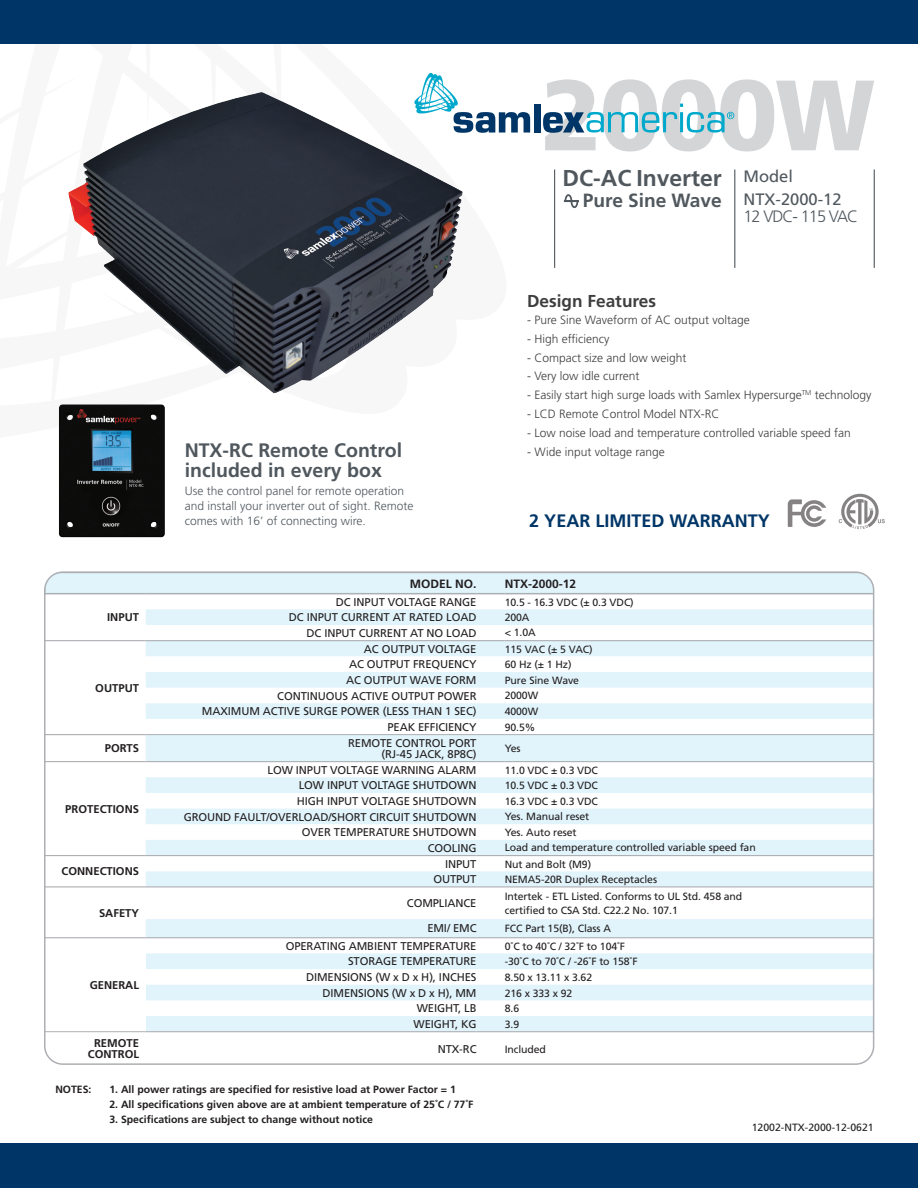
<style>
.page{position:relative;width:918px;height:1188px;background:#fff}
.page>*{position:absolute;margin:0;border:0;box-sizing:border-box;transform-origin:0 0}
.t1{font:900 99.75px "Frutiger LT Std";letter-spacing:-.025em;color:#d4d5d7}
.t2{font:700 22.95px "Frutiger LT Std";color:#50585e}
.t3{font:700 19.5px/19.5px "Frutiger LT Std";color:#50585e}
.t4{font:700 19.2px "Frutiger LT Std";color:#50585e}
.t5{font:700 18px "Frutiger LT Std";color:#003667}
.t6{font:700 17.25px "Frutiger LT Std";color:#3e3e3f}
.t7{font:16.5px/23.4px "Frutiger LT Std";color:#50585e}
.t8{font:300 16.5px "Frutiger LT Std";letter-spacing:-.06em;color:#50585e}
.t9{font:300 12px "Frutiger LT Std";color:#3e3e3f}
.t10{font:300 12px/15px "Frutiger LT Std";color:#50585e}
.t11{font:700 12px "Frutiger LT Std";color:#231f20}
.t12{font:11.25px/11.2px "Frutiger LT Std";letter-spacing:-.01em;color:#231f20;text-align:right}
.t13{font:700 11.25px/11.2px "Frutiger LT Std";color:#231f20;text-align:center}
.t14{font:10.5px/13.5px "Frutiger LT Std";letter-spacing:-.01em;color:#231f20}
.t15{font:700 10.5px "Frutiger LT Std";color:#231f20}
</style>
<div class="page">
<svg style="left:47px;top:574px;width:827px;height:189px"></svg>
<svg style="left:146px;top:609px;width:725px;height:422px;fill:#e1f4fc"></svg>
<svg style="left:47px;top:856px;width:430px;height:206px"></svg>
<svg style="left:146px;top:856px;width:725px;height:63px"></svg>
<hr style="left:45px;top:1031px;width:101px;height:1px;background:#aeafb3">
<hr style="left:45px;top:640px;width:101px;height:1px;background:#aeafb3">
<hr style="left:45px;top:734px;width:101px;height:1px;background:#aeafb3">
<hr style="left:45px;top:761px;width:101px;height:1px;background:#aeafb3">
<hr style="left:45px;top:886px;width:101px;height:1px;background:#aeafb3">
<hr style="left:45px;top:937px;width:101px;height:1px;background:#aeafb3">
<hr style="left:45px;top:572px;width:101px;height:1px;background:#aeafb3">
<hr style="left:505px;top:572px;width:369px;height:1px;background:#aeafb3">
<hr style="left:45px;top:593px;width:101px;height:1px;background:#aeafb3">
<hr style="left:146px;top:593px;width:331px;height:1px;background:#aeafb3">
<svg style="left:477px;top:593px;width:28px;height:1px"></svg>
<hr style="left:505px;top:593px;width:369px;height:1px;background:#aeafb3">
<hr style="left:45px;top:855px;width:101px;height:1px;background:#aeafb3">
<hr style="left:146px;top:640px;width:331px;height:1px;background:#aeafb3">
<svg style="left:477px;top:640px;width:28px;height:1px"></svg>
<hr style="left:505px;top:640px;width:369px;height:1px;background:#aeafb3">
<hr style="left:146px;top:761px;width:331px;height:1px;background:#aeafb3">
<svg style="left:477px;top:761px;width:28px;height:1px"></svg>
<hr style="left:505px;top:761px;width:369px;height:1px;background:#aeafb3">
<hr style="left:146px;top:855px;width:331px;height:1px;background:#aeafb3">
<svg style="left:477px;top:855px;width:28px;height:1px"></svg>
<hr style="left:505px;top:855px;width:369px;height:1px;background:#aeafb3">
<hr style="left:146px;top:1031px;width:331px;height:1px;background:#aeafb3">
<svg style="left:477px;top:1031px;width:28px;height:1px"></svg>
<hr style="left:505px;top:1031px;width:369px;height:1px;background:#aeafb3">
<hr style="left:146px;top:937px;width:331px;height:1px;background:#aeafb3">
<svg style="left:477px;top:937px;width:28px;height:1px"></svg>
<hr style="left:505px;top:937px;width:369px;height:1px;background:#aeafb3">
<hr style="left:146px;top:886px;width:331px;height:1px;background:#aeafb3">
<svg style="left:477px;top:886px;width:28px;height:1px"></svg>
<hr style="left:505px;top:886px;width:369px;height:1px;background:#aeafb3">
<hr style="left:146px;top:734px;width:331px;height:1px;background:#aeafb3">
<svg style="left:477px;top:734px;width:28px;height:1px"></svg>
<hr style="left:505px;top:734px;width:369px;height:1px;background:#aeafb3">
<div style="left:0;top:0;width:918px;height:43px;background:#003667"></div>
<div style="left:0;top:1143px;width:918px;height:45px;background:#003667"></div>
<hr style="left:554px;top:170px;width:1px;height:98px;background:#50585e">
<hr style="left:734px;top:170px;width:1px;height:98px;background:#50585e">
<hr style="left:874px;top:170px;width:1px;height:98px;background:#50585e">
<svg style="left:563px;top:194px;width:16px;height:15px"></svg>
<div style="left:534px;top:104px;width:6px;height:29px;background:#003667"></div>
<svg style="left:425px;top:73px;width:105px;height:60px"></svg>
<svg style="left:543px;top:104px;width:191px;height:29px"></svg>
<img style="left:68px;top:81px;width:414px;height:313px">
<img style="left:58px;top:404px;width:107px;height:134px">
<svg style="left:839px;top:494px;width:46px;height:35px"></svg>
<svg style="left:788px;top:499px;width:38px;height:28px"></svg>
<h3 class="t3" style="left:185px;top:441px;width:219px">NTX-RC Remote Control included in every box</h3>
<p class="t10" style="left:185px;top:484px;width:230px">Use the control panel for remote operation and install your inverter out of sight. Remote comes with 16’ of connecting wire.</p>
<h1 class="t1" style="left:541px;top:55px;width:336px">2000W</h1>
<h3 class="t7" style="left:743px;top:165px;width:100px">Model<br>NTX-2000-12</h3>
<h3 class="t8" style="left:743px;top:207px;width:116px">12 VDC- 115 VAC</h3>
<h2 class="t2" style="left:563px;top:165px;width:161px">DC-AC Inverter</h2>
<h3 class="t4" style="left:583px;top:189px;width:140px">Pure Sine Wave</h3>
<h3 class="t6" style="left:527px;top:291px;width:131px">Design Features</h3>
<p class="t9" style="left:527px;top:313px;width:224px">- Pure Sine Waveform of AC output voltage</p>
<p class="t9" style="left:527px;top:332px;width:84px">- High efficiency</p>
<p class="t9" style="left:527px;top:351px;width:161px">- Compact size and low weight</p>
<p class="t9" style="left:527px;top:370px;width:114px">- Very low idle current</p>
<p class="t9" style="left:527px;top:388px;width:346px">- Easily start high surge loads with Samlex Hypersurge<sup>TM</sup> technology</p>
<p class="t9" style="left:527px;top:407px;width:194px">- LCD Remote Control Model NTX-RC</p>
<p class="t9" style="left:527px;top:426px;width:325px">- Low noise load and temperature controlled variable speed fan</p>
<p class="t9" style="left:527px;top:445px;width:139px">- Wide input voltage range</p>
<h3 class="t5" style="left:529px;top:510px;width:242px">2 YEAR LIMITED WARRANTY</h3>
<p class="t13" style="left:107px;top:612px;width:33px">INPUT</p>
<p class="t13" style="left:95px;top:682px;width:45px">OUTPUT</p>
<p class="t11" style="left:410px;top:576px;width:68px">MODEL NO.</p>
<p class="t11" style="left:505px;top:576px;width:73px">NTX-2000-12</p>
<p class="t12" style="left:336px;top:597px;width:142px">DC INPUT VOLTAGE RANGE</p>
<p class="t14" style="left:505px;top:595px;width:131px">10.5 - 16.3 VDC (± 0.3 VDC)</p>
<p class="t12" style="left:289px;top:612px;width:189px">DC INPUT CURRENT AT RATED LOAD</p>
<p class="t14" style="left:505px;top:611px;width:26px">200A</p>
<p class="t12" style="left:307px;top:627px;width:172px">DC INPUT CURRENT AT NO LOAD</p>
<p class="t14" style="left:505px;top:626px;width:32px">&lt; 1.0A</p>
<p class="t12" style="left:364px;top:644px;width:114px">AC OUTPUT VOLTAGE</p>
<p class="t14" style="left:505px;top:642px;width:89px">115 VAC (± 5 VAC)</p>
<p class="t12" style="left:349px;top:659px;width:129px">AC OUTPUT FREQUENCY</p>
<p class="t14" style="left:505px;top:658px;width:68px">60 Hz (± 1 Hz)</p>
<p class="t12" style="left:346px;top:675px;width:132px">AC OUTPUT WAVE FORM</p>
<p class="t14" style="left:505px;top:673px;width:76px">Pure Sine Wave</p>
<p class="t12" style="left:277px;top:690px;width:201px">CONTINUOUS ACTIVE OUTPUT POWER</p>
<p class="t14" style="left:505px;top:689px;width:35px">2000W</p>
<p class="t12" style="left:202px;top:706px;width:276px">MAXIMUM ACTIVE SURGE POWER (LESS THAN 1 SEC)</p>
<p class="t14" style="left:505px;top:705px;width:35px">4000W</p>
<p class="t12" style="left:387px;top:721px;width:91px">PEAK EFFICIENCY</p>
<p class="t14" style="left:505px;top:720px;width:32px">90.5%</p>
<p class="t13" style="left:105px;top:743px;width:36px">PORTS</p>
<p class="t12" style="left:348px;top:737px;width:130px">REMOTE CONTROL PORT (RJ-45 JACK, 8P8C)</p>
<p class="t14" style="left:505px;top:742px;width:17px">Yes</p>
<p class="t13" style="left:65px;top:803px;width:75px">PROTECTIONS</p>
<p class="t13" style="left:62px;top:866px;width:79px">CONNECTIONS</p>
<p class="t13" style="left:99px;top:907px;width:42px">SAFETY</p>
<p class="t13" style="left:90px;top:980px;width:51px">GENERAL</p>
<p class="t12" style="left:268px;top:764px;width:210px">LOW INPUT VOLTAGE WARNING ALARM</p>
<p class="t14" style="left:505px;top:763px;width:95px">11.0 VDC ± 0.3 VDC</p>
<p class="t12" style="left:299px;top:780px;width:179px">LOW INPUT VOLTAGE SHUTDOWN</p>
<p class="t14" style="left:505px;top:779px;width:95px">10.5 VDC ± 0.3 VDC</p>
<p class="t12" style="left:297px;top:796px;width:181px">HIGH INPUT VOLTAGE SHUTDOWN</p>
<p class="t14" style="left:505px;top:794px;width:95px">16.3 VDC ± 0.3 VDC</p>
<p class="t12" style="left:184px;top:811px;width:294px">GROUND FAULT/OVERLOAD/SHORT CIRCUIT SHUTDOWN</p>
<p class="t14" style="left:505px;top:810px;width:86px">Yes. Manual reset</p>
<p class="t12" style="left:302px;top:827px;width:176px">OVER TEMPERATURE SHUTDOWN</p>
<p class="t14" style="left:505px;top:826px;width:73px">Yes. Auto reset</p>
<p class="t12" style="left:428px;top:842px;width:50px">COOLING</p>
<p class="t14" style="left:505px;top:841px;width:253px">Load and temperature controlled variable speed fan</p>
<p class="t12" style="left:445px;top:858px;width:33px">INPUT</p>
<p class="t14" style="left:505px;top:857px;width:88px">Nut and Bolt (M9)</p>
<p class="t12" style="left:433px;top:874px;width:45px">OUTPUT</p>
<p class="t14" style="left:505px;top:872px;width:154px">NEMA5-20R Duplex Receptacles</p>
<p class="t12" style="left:407px;top:898px;width:71px">COMPLIANCE</p>
<p class="t14" style="left:505px;top:890px;width:239px">Intertek - ETL Listed. Conforms to UL Std. 458 and certified to CSA Std. C22.2 No. 107.1</p>
<p class="t12" style="left:427px;top:923px;width:51px">EMI/ EMC</p>
<p class="t14" style="left:505px;top:922px;width:108px">FCC Part 15(B), Class A</p>
<p class="t12" style="left:286px;top:941px;width:192px">OPERATING AMBIENT TEMPERATURE</p>
<p class="t14" style="left:505px;top:939px;width:122px">0˚C to 40˚C / 32˚F to 104˚F</p>
<p class="t12" style="left:348px;top:956px;width:130px">STORAGE TEMPERATURE</p>
<p class="t14" style="left:505px;top:955px;width:134px">-30˚C to 70˚C / -26˚F to 158˚F</p>
<p class="t12" style="left:306px;top:972px;width:172px">DIMENSIONS (W x D x H), INCHES</p>
<p class="t14" style="left:505px;top:970px;width:89px">8.50 x 13.11 x 3.62</p>
<p class="t12" style="left:323px;top:987px;width:156px">DIMENSIONS (W x D x H), MM</p>
<p class="t14" style="left:505px;top:986px;width:69px">216 x 333 x 92</p>
<p class="t12" style="left:417px;top:1003px;width:61px">WEIGHT, LB</p>
<p class="t14" style="left:505px;top:1002px;width:16px">8.6</p>
<p class="t12" style="left:414px;top:1018px;width:64px">WEIGHT, KG</p>
<p class="t14" style="left:505px;top:1017px;width:16px">3.9</p>
<p class="t13" style="left:88px;top:1038px;width:53px">REMOTE<br>CONTROL</p>
<p class="t12" style="left:438px;top:1044px;width:40px">NTX-RC</p>
<p class="t14" style="left:505px;top:1042px;width:43px">Included</p>
<p class="t15" style="left:55px;top:1083px;width:38px">NOTES:</p>
<p class="t15" style="left:109px;top:1083px;width:348px">1. All power ratings are specified for resistive load at Power Factor = 1</p>
<p class="t15" style="left:109px;top:1098px;width:366px">2. All specifications given above are at ambient temperature of 25˚C / 77˚F</p>
<p class="t15" style="left:109px;top:1113px;width:265px">3. Specifications are subject to change without notice</p>
<p class="t14" style="left:752px;top:1120px;width:123px">12002-NTX-2000-12-0621</p>
</div>
